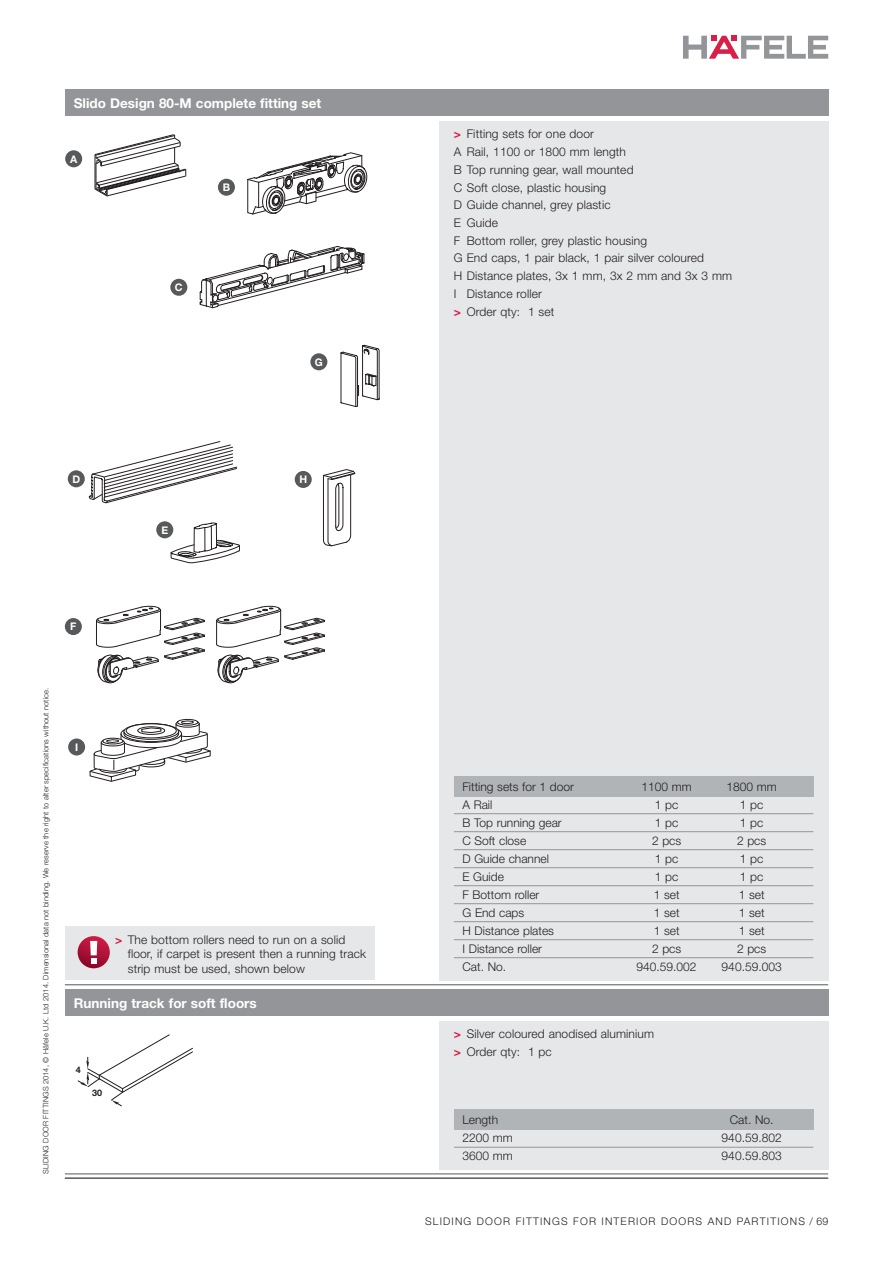
<style>
.page{position:relative;width:893px;height:1263px;background:#fff}
.page>*{position:absolute;margin:0;border:0;box-sizing:border-box;transform-origin:0 0}
.t1{font:700 13.5px "Helvetica Neue";color:#fff}
.t2{font:300 12px/17.7px "Helvetica Neue";letter-spacing:.01em;color:#231f20}
.t3{font:300 10.5px "Helvetica Neue";letter-spacing:.11em;color:#231f20}
.t4{font:700 10.5px "Helvetica Neue LT Pro";color:#fff}
.t5{font:700 9px "Helvetica Neue";color:#231f20}
.t6{font:300 7.5px "Helvetica Neue";letter-spacing:.01em;color:#231f20}
.s1{font-weight:700;color:#d91e48}
</style>
<div class="page">
<svg style="left:683px;top:36px;width:145px;height:23px"></svg>
<hr style="left:65px;top:1174px;width:763px;height:1px;background:#58595b">
<hr style="left:65px;top:1177px;width:763px;height:2px;background:#58595b">
<div style="left:65px;top:926px;width:309px;height:54px;background:#e6e7e8"></div>
<svg style="left:78px;top:936px;width:32px;height:32px"></svg>
<svg style="left:90px;top:941px;width:7px;height:23px"></svg>
<div style="left:439px;top:121px;width:389px;height:859px;background:#e6e7e8"></div>
<div style="left:454px;top:776px;width:359px;height:21px;background:#b1b4b6"></div>
<hr style="left:454px;top:813px;width:359px;height:1px;background:#939598">
<hr style="left:454px;top:831px;width:359px;height:1px;background:#939598">
<hr style="left:454px;top:849px;width:359px;height:1px;background:#939598">
<hr style="left:454px;top:867px;width:359px;height:1px;background:#939598">
<hr style="left:454px;top:885px;width:359px;height:1px;background:#939598">
<hr style="left:454px;top:903px;width:359px;height:1px;background:#939598">
<hr style="left:454px;top:921px;width:359px;height:1px;background:#939598">
<hr style="left:454px;top:939px;width:359px;height:1px;background:#939598">
<hr style="left:454px;top:957px;width:359px;height:1px;background:#939598">
<div style="left:65px;top:89px;width:763px;height:27px;background:#939598"></div>
<hr style="left:65px;top:984px;width:763px;height:1px;background:#58595b">
<svg style="left:94px;top:134px;width:93px;height:63px"></svg>
<svg style="left:218px;top:152px;width:150px;height:120px"></svg>
<svg style="left:170px;top:245px;width:186px;height:64px"></svg>
<svg style="left:88px;top:345px;width:292px;height:219px"></svg>
<svg style="left:89px;top:605px;width:236px;height:177px"></svg>
<div style="left:65px;top:150px;width:17px;height:17px;background:#58595b;border-radius:50%"></div>
<div style="left:218px;top:179px;width:17px;height:17px;background:#58595b;border-radius:50%"></div>
<div style="left:170px;top:279px;width:17px;height:17px;background:#58595b;border-radius:50%"></div>
<div style="left:310px;top:353px;width:17px;height:17px;background:#58595b;border-radius:50%"></div>
<div style="left:295px;top:471px;width:17px;height:17px;background:#58595b;border-radius:50%"></div>
<div style="left:156px;top:521px;width:17px;height:17px;background:#58595b;border-radius:50%"></div>
<div style="left:68px;top:470px;width:17px;height:17px;background:#58595b;border-radius:50%"></div>
<div style="left:65px;top:618px;width:17px;height:17px;background:#58595b;border-radius:50%"></div>
<div style="left:68px;top:739px;width:17px;height:17px;background:#58595b;border-radius:50%"></div>
<div style="left:439px;top:1021px;width:389px;height:148px;background:#e6e7e8"></div>
<div style="left:454px;top:1109px;width:359px;height:21px;background:#b1b4b6"></div>
<hr style="left:454px;top:1147px;width:359px;height:1px;background:#939598">
<div style="left:65px;top:989px;width:763px;height:27px;background:#939598"></div>
<svg style="left:78px;top:1034px;width:115px;height:72px"></svg>
<div style="left:91px;top:1088px;width:13px;height:9px;background:#fff"></div>
<div style="left:72px;top:1065px;width:13px;height:9px;background:#fff"></div>
<p class="t1" style="left:74px;top:98px;width:249px">Slido Design 80-M complete fitting set</p>
<p class="t4" style="left:70px;top:153px;width:9px">A</p>
<p class="t4" style="left:175px;top:281px;width:9px">C</p>
<p class="t4" style="left:223px;top:181px;width:9px">B</p>
<p class="t4" style="left:315px;top:356px;width:9px">G</p>
<p class="t4" style="left:72px;top:473px;width:9px">D</p>
<p class="t4" style="left:161px;top:524px;width:8px">E</p>
<p class="t4" style="left:299px;top:473px;width:9px">H</p>
<p class="t4" style="left:70px;top:621px;width:8px">F</p>
<p class="t6" style="left:43px;top:1174px;width:487px;rotate:-90deg">SLIDING DOOR FITTINGS 2014, © Häfele U.K. Ltd 2014. Dimensional data not binding. We reserve the right to alter specifications without notice.</p>
<p class="t4" style="left:75px;top:741px;width:5px">I</p>
<p class="t2" style="left:128px;top:934px;width:240px;line-height:14.4px;text-indent:-13px"><span class="s1">&gt;</span> The bottom rollers need to run on a solid floor, if carpet is present then a running track strip must be used, shown below</p>
<p class="t1" style="left:74px;top:998px;width:184px">Running track for soft floors</p>
<p class="t5" style="left:76px;top:1067px;width:7px">4</p>
<p class="t5" style="left:92px;top:1090px;width:12px">30</p>
<p class="t2" style="left:454px;top:126px;width:280px"><span class="s1">&gt;</span> Fitting sets for one door<br>A Rail, 1100 or 1800 mm length<br>B Top running gear, wall mounted<br>C Soft close, plastic housing<br>D Guide channel, grey plastic<br>E Guide<br>F Bottom roller, grey plastic housing<br>G End caps, 1 pair black, 1 pair silver coloured<br>H Distance plates, 3x 1 mm, 3x 2 mm and 3x 3 mm<br>I Distance roller<br><span class="s1">&gt;</span> Order qty: 1 set</p>
<p class="t2" style="left:462px;top:779px;width:113px">Fitting sets for 1 door</p>
<p class="t2" style="left:641px;top:779px;width:52px">1100 mm</p>
<p class="t2" style="left:726px;top:779px;width:52px">1800 mm</p>
<p class="t2" style="left:462px;top:797px;width:31px">A Rail</p>
<p class="t2" style="left:655px;top:797px;width:25px">1 pc</p>
<p class="t2" style="left:740px;top:797px;width:25px">1 pc</p>
<p class="t2" style="left:462px;top:815px;width:101px">B Top running gear</p>
<p class="t2" style="left:655px;top:815px;width:25px">1 pc</p>
<p class="t2" style="left:740px;top:815px;width:25px">1 pc</p>
<p class="t2" style="left:462px;top:833px;width:65px">C Soft close</p>
<p class="t2" style="left:652px;top:833px;width:31px">2 pcs</p>
<p class="t2" style="left:737px;top:833px;width:31px">2 pcs</p>
<p class="t2" style="left:462px;top:851px;width:88px">D Guide channel</p>
<p class="t2" style="left:655px;top:851px;width:25px">1 pc</p>
<p class="t2" style="left:740px;top:851px;width:25px">1 pc</p>
<p class="t2" style="left:462px;top:869px;width:43px">E Guide</p>
<p class="t2" style="left:655px;top:869px;width:25px">1 pc</p>
<p class="t2" style="left:740px;top:869px;width:25px">1 pc</p>
<p class="t2" style="left:462px;top:887px;width:78px">F Bottom roller</p>
<p class="t2" style="left:654px;top:887px;width:27px">1 set</p>
<p class="t2" style="left:739px;top:887px;width:27px">1 set</p>
<p class="t2" style="left:462px;top:905px;width:63px">G End caps</p>
<p class="t2" style="left:654px;top:905px;width:27px">1 set</p>
<p class="t2" style="left:739px;top:905px;width:27px">1 set</p>
<p class="t2" style="left:462px;top:923px;width:93px">H Distance plates</p>
<p class="t2" style="left:654px;top:923px;width:27px">1 set</p>
<p class="t2" style="left:739px;top:923px;width:27px">1 set</p>
<p class="t2" style="left:462px;top:941px;width:81px">I Distance roller</p>
<p class="t2" style="left:652px;top:941px;width:31px">2 pcs</p>
<p class="t2" style="left:737px;top:941px;width:31px">2 pcs</p>
<p class="t2" style="left:462px;top:959px;width:45px">Cat. No.</p>
<p class="t2" style="left:636px;top:959px;width:62px">940.59.002</p>
<p class="t2" style="left:722px;top:959px;width:62px">940.59.003</p>
<p class="t2" style="left:454px;top:1026px;width:202px"><span class="s1">&gt;</span> Silver coloured anodised aluminium <span class="s1">&gt;</span> Order qty: 1 pc</p>
<p class="t2" style="left:462px;top:1112px;width:37px">Length</p>
<p class="t2" style="left:730px;top:1112px;width:45px">Cat. No.</p>
<p class="t2" style="left:462px;top:1130px;width:52px">2200 mm</p>
<p class="t2" style="left:722px;top:1130px;width:62px">940.59.802</p>
<p class="t2" style="left:462px;top:1148px;width:52px">3600 mm</p>
<p class="t2" style="left:722px;top:1148px;width:62px">940.59.803</p>
<p class="t3" style="left:425px;top:1218px;width:405px">SLIDING DOOR FITTINGS FOR INTERIOR DOORS AND PARTITIONS / 69</p>
</div>
